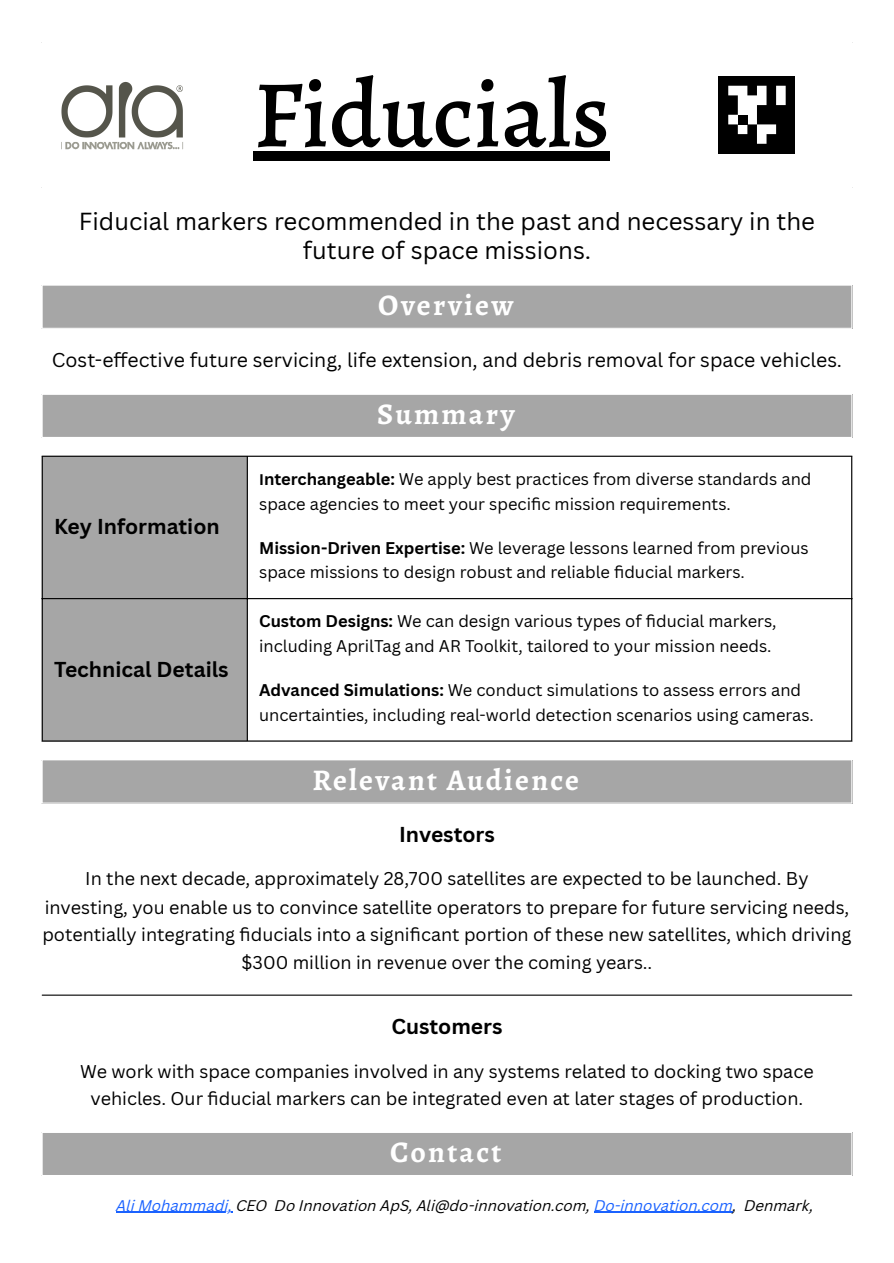
<style>
.page{position:relative;width:894px;height:1263px;background:#fff}
.page>*{position:absolute;margin:0;border:0;box-sizing:border-box;transform-origin:0 0}
.t1{font:500 96px "Alegreya";color:#000}
.t2{font:700 30px "Alegreya";letter-spacing:.075em;color:#fff}
.t3{font:24px/29.2px "Canva Sans";color:#000;text-align:center}
.t4{font:700 21px "Canva Sans";color:#000}
.t5{font:19.5px "Canva Sans";color:#000}
.t6{font:18px/27.8px "Canva Sans";color:#000;text-align:center}
.t7{font:16.5px/24.8px "Canva Sans";color:#000}
.t8{font:italic 15px "Canva Sans";color:#000}
.s1{font-weight:700;font-size:15px}
.s2{font-weight:700}
.s3{color:#1a62ff}
</style>
<div class="page">
<hr style="left:116px;top:1212px;width:116px;height:1px;background:#1a62ff">
<hr style="left:594px;top:1212px;width:138px;height:1px;background:#1a62ff">
<img style="left:61px;top:81px;width:123px;height:69px">
<div style="left:253px;top:152px;width:357px;height:9px;background:#000"></div>
<div style="left:718px;top:76px;width:77px;height:77px;background:#000"></div>
<svg style="left:728px;top:86px;width:57px;height:58px"></svg>
<div style="left:737px;top:115px;width:10px;height:9px;background:#000"></div>
<div style="left:42px;top:285px;width:809px;height:44px;background:#a6a6a6"></div>
<hr style="left:42px;top:286px;width:1px;height:42px;background:#fff">
<hr style="left:850px;top:286px;width:2px;height:42px;background:#fff">
<hr style="left:42px;top:285px;width:810px;height:1px;background:#fff">
<hr style="left:42px;top:328px;width:810px;height:1px;background:#fff">
<div style="left:42px;top:394px;width:809px;height:44px;background:#a6a6a6"></div>
<hr style="left:42px;top:395px;width:1px;height:42px;background:#fff">
<hr style="left:850px;top:395px;width:2px;height:42px;background:#fff">
<hr style="left:42px;top:394px;width:810px;height:1px;background:#fff">
<hr style="left:42px;top:437px;width:810px;height:1px;background:#fff">
<div style="left:43px;top:457px;width:204px;height:283px;background:#a6a6a6"></div>
<hr style="left:42px;top:457px;width:1px;height:283px;background:#000">
<hr style="left:247px;top:457px;width:1px;height:283px;background:#000">
<hr style="left:850px;top:457px;width:2px;height:283px;background:#000">
<hr style="left:42px;top:456px;width:810px;height:1px;background:#000">
<hr style="left:42px;top:598px;width:810px;height:1px;background:#000">
<hr style="left:42px;top:740px;width:810px;height:2px;background:#000">
<div style="left:42px;top:760px;width:809px;height:43px;background:#a6a6a6"></div>
<hr style="left:42px;top:760px;width:1px;height:42px;background:#fff">
<hr style="left:850px;top:760px;width:2px;height:42px;background:#fff">
<hr style="left:42px;top:802px;width:810px;height:2px;background:#fff">
<hr style="left:42px;top:994px;width:809px;height:2px;background:#000">
<div style="left:42px;top:1132px;width:809px;height:44px;background:#a6a6a6"></div>
<hr style="left:42px;top:1133px;width:1px;height:42px;background:#fff">
<hr style="left:850px;top:1133px;width:2px;height:42px;background:#fff">
<hr style="left:42px;top:1132px;width:810px;height:1px;background:#fff">
<hr style="left:42px;top:1175px;width:810px;height:1px;background:#fff">
<p class="t1" style="left:253px;top:49px;width:358px">Fiducials</p>
<p class="t3" style="left:79px;top:206px;width:737px">Fiducial markers recommended in the past and necessary in the future of space missions.</p>
<p class="t2" style="left:378px;top:285px;width:137px">Overview</p>
<h2 class="t5" style="left:52px;top:346px;width:791px">Cost-effective future servicing, life extension, and debris removal for space vehicles.</h2>
<p class="t4" style="left:54px;top:512px;width:167px">Key Information</p>
<p class="t4" style="left:54px;top:654px;width:176px">Technical Details</p>
<p class="t2" style="left:377px;top:394px;width:139px">Summary</p>
<h2 class="t7" style="left:259px;top:466px;width:553px"><span class="s1">I</span><span class="s2">nterchangeable:</span> We apply best practices from diverse standards and space agencies to meet your specific mission requirements.</h2>
<h1 class="t7" style="left:259px;top:535px;width:551px"><span class="s2">Mission-Driven Expertise:</span> We leverage lessons learned from previous space missions to design robust and reliable fiducial markers.</h1>
<h1 class="t7" style="left:259px;top:608px;width:518px"><span class="s2">Custom Designs:</span> We can design various types of fi ducial markers, including AprilTag and AR Toolkit, tailored to your mission needs.</h1>
<h1 class="t7" style="left:259px;top:677px;width:556px"><span class="s2">Advanced Simulations:</span> We conduct simulations to assess errors and uncertainties, including real-world detection scenarios using cameras.</h1>
<p class="t2" style="left:312px;top:759px;width:268px">Relevant Audience</p>
<h1 class="t4" style="left:399px;top:819px;width:97px">Investors</h1>
<h3 class="t6" style="left:42px;top:865px;width:810px">In the next decade, approximately 28,700 satellites are expected to be launched. By investing, you enable us to convince satellite operators to prepare for future servicing needs, potentially integrating fi ducials into a signifi cant portion of these new satellites, which driving $300 million in revenue over the coming years..</h3>
<h1 class="t4" style="left:391px;top:1011px;width:113px">Customers</h1>
<h3 class="t6" style="left:80px;top:1057px;width:734px;line-height:27px">We work with space companies involved in any systems related to docking two space vehicles. Our fi ducial markers can be integrated even at later stages of production.</h3>
<p class="t2" style="left:390px;top:1132px;width:113px">Contact</p>
<p class="t8" style="left:116px;top:1199px;width:698px"><span class="s3">Ali Mohammadi,</span> CEO Do Innovation ApS, Ali@do-innovation.com, <span class="s3">Do-innovation.com</span>, Denmark,</p>
</div>
